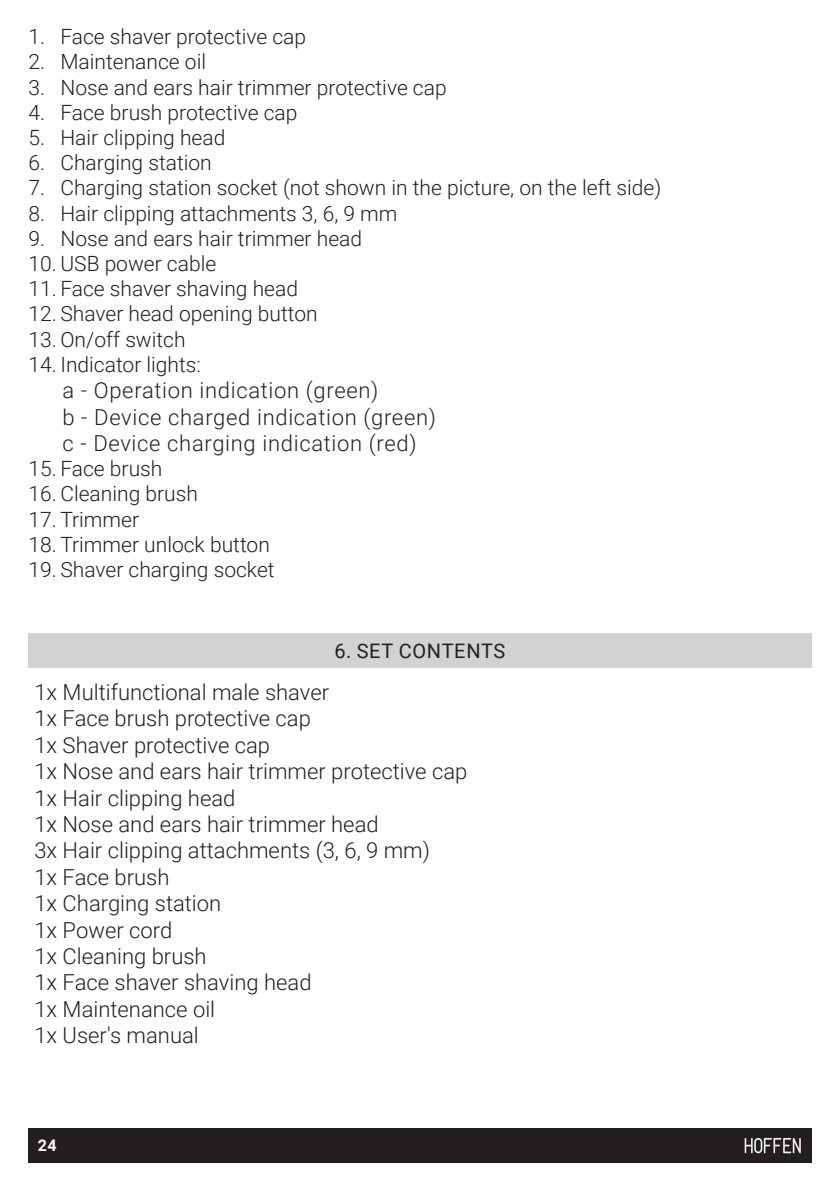
<style>
.page{position:relative;width:840px;height:1191px;background:#fff}
.page>*{position:absolute;margin:0;border:0;box-sizing:border-box;transform-origin:0 0}
.normalny{font:300 22px "Roboto";color:#231f20}
.normalny-2{font:300 22px "Roboto";letter-spacing:.03em;color:#231f20}
.t1{font:300 21px "Roboto";color:#231f20}
.TYTULY_ROZDZIALOW{font:20px "Roboto";letter-spacing:.035em;color:#231f20}
.t2{font:700 16px "Roboto";color:#fff}
</style>
<div class="page">
<div style="left:28px;top:1128px;width:783px;height:34px;background:#231f20"></div>
<svg style="left:744px;top:1138px;width:56px;height:15px"></svg>
<div style="left:28px;top:633px;width:783px;height:34px;background:#d1d2d4"></div>
<p class="t1" style="left:28px;top:22px;width:279px">1. Face shaver protective cap</p>
<p class="t1" style="left:28px;top:47px;width:179px">2. Maintenance oil</p>
<p class="t1" style="left:28px;top:72px;width:419px">3. Nose and ears hair trimmer protective cap</p>
<p class="t1" style="left:28px;top:98px;width:270px">4. Face brush protective cap</p>
<p class="t1" style="left:28px;top:123px;width:198px">5. Hair clipping head</p>
<p class="t1" style="left:28px;top:148px;width:185px">6. Charging station</p>
<p class="t1" style="left:28px;top:173px;width:634px">7. Charging station socket (not shown in the picture, on the left side)</p>
<p class="t1" style="left:28px;top:198px;width:370px">8. Hair clipping attachments 3, 6, 9 mm</p>
<p class="t1" style="left:28px;top:224px;width:335px">9. Nose and ears hair trimmer head</p>
<p class="t1" style="left:28px;top:249px;width:189px">10. USB power cable</p>
<p class="t1" style="left:28px;top:274px;width:271px">11. Face shaver shaving head</p>
<p class="t1" style="left:28px;top:299px;width:290px">12. Shaver head opening button</p>
<p class="t1" style="left:28px;top:324px;width:159px">13. On/off switch</p>
<p class="t1" style="left:28px;top:350px;width:174px">14. Indicator lights:</p>
<p class="normalny-2" style="left:62px;top:375px;width:317px">a - Operation indication (green)</p>
<p class="normalny-2" style="left:62px;top:401px;width:375px">b - Device charged indication (green)</p>
<p class="normalny-2" style="left:62px;top:428px;width:355px">c - Device charging indication (red)</p>
<p class="t1" style="left:28px;top:454px;width:135px">15. Face brush</p>
<p class="t1" style="left:28px;top:479px;width:171px">16. Cleaning brush</p>
<p class="t1" style="left:28px;top:504px;width:112px">17. Trimmer</p>
<p class="t1" style="left:28px;top:530px;width:243px">18. Trimmer unlock button</p>
<p class="t1" style="left:28px;top:555px;width:248px">19. Shaver charging socket</p>
<p class="TYTULY_ROZDZIALOW" style="left:334px;top:636px;width:172px">6. SET CONTENTS</p>
<p class="normalny" style="left:34px;top:676px;width:296px">1x Multifunctional male shaver</p>
<p class="normalny" style="left:34px;top:703px;width:278px">1x Face brush protective cap</p>
<p class="normalny" style="left:34px;top:729px;width:237px">1x Shaver protective cap</p>
<p class="normalny" style="left:34px;top:756px;width:434px">1x Nose and ears hair trimmer protective cap</p>
<p class="normalny" style="left:34px;top:782px;width:202px">1x Hair clipping head</p>
<p class="normalny" style="left:34px;top:808px;width:345px">1x Nose and ears hair trimmer head</p>
<p class="normalny" style="left:34px;top:835px;width:397px">3x Hair clipping attachments (3, 6, 9 mm)</p>
<p class="normalny" style="left:34px;top:861px;width:136px">1x Face brush</p>
<p class="normalny" style="left:34px;top:888px;width:188px">1x Charging station</p>
<p class="normalny" style="left:34px;top:914px;width:139px">1x Power cord</p>
<p class="normalny" style="left:34px;top:940px;width:174px">1x Cleaning brush</p>
<p class="normalny" style="left:34px;top:967px;width:278px">1x Face shaver shaving head</p>
<p class="normalny" style="left:34px;top:993px;width:182px">1x Maintenance oil</p>
<p class="normalny" style="left:34px;top:1020px;width:166px">1x User's manual</p>
<p class="t2" style="left:28px;top:1133px;width:30px"><sup>3</sup>24</p>
</div>
